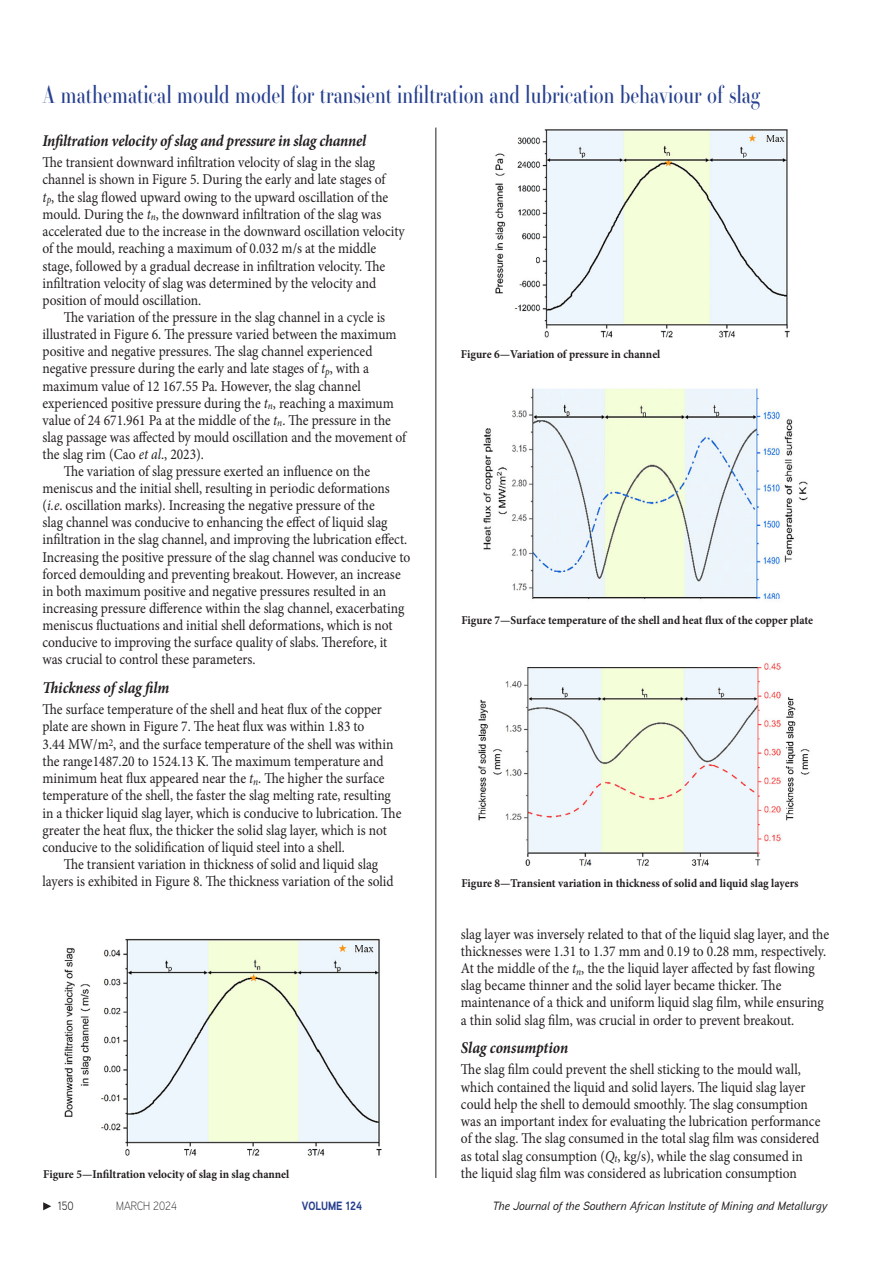
<style>
.page{position:relative;width:893px;height:1263px;background:#fff}
.page>*{position:absolute;margin:0;border:0;box-sizing:border-box;transform-origin:0 0}
.t1{font:24px "Essonnes Headline";color:#253f8e;scale:.8 1}
._1st_Level_Header{font:italic 700 16.5px "Minion Pro";letter-spacing:-.015em;color:#231f20;scale:.9 1}
._2nd_Level_header{font:italic 700 16.5px "Minion Pro";letter-spacing:-.005em;color:#231f20;scale:.9 1}
.Body_Copy{font:15px/17.1px "Minion Pro";color:#231f20;scale:.9 1}
._1st_Para{font:15px/17.2px "Minion Pro";color:#231f20;scale:.9 1}
.Figure_captions{font:700 12px "Minion Pro";color:#231f20;scale:.94 1}
.t2{font:italic 500 12px "Aaux Next";color:#231f20}
.t3{font:300 12px "Aaux Next";color:#231f20;scale:.9 1}
.t4{font:700 12px "Aaux Next";color:#253f8e;scale:.9 1}
.t5{font:12px "Aaux Next";color:#231f20;scale:.9 1}
.s1{font-style:italic}
</style>
<div class="page">
<svg style="left:43px;top:1202px;width:8px;height:8px"></svg>
<hr style="left:436px;top:128px;width:1px;height:1050px;background:#231f20">
<img style="left:64px;top:938px;width:318px;height:218px">
<img style="left:495px;top:129px;width:295px;height:209px">
<img style="left:483px;top:387px;width:325px;height:213px">
<img style="left:478px;top:663px;width:332px;height:203px">
<h1 class="t1" style="left:43px;top:78px;width:899px">A mathematical mould model for transient infiltration and lubrication behaviour of slag</h1>
<p class="_1st_Level_Header" style="left:43px;top:128px;width:361px">Infiltration velocity of slag and pressure in slag channel</p>
<p class="_1st_Para" style="left:43px;top:154px;width:404px">The transient downward infiltration velocity of slag in the slag channel is shown in Figure 5. During the early and late stages of<br><span class="s1">t</span><sub>p</sub>, the slag flowed upward owing to the upward oscillation of the mould. During the <span class="s1">t</span><sub>n</sub>, the downward infiltration of the slag was accelerated due to the increase in the downward oscillation velocity of the mould, reaching a maximum of 0.032 m/s at the middle stage, followed by a gradual decrease in infiltration velocity. The infiltration velocity of slag was determined by the velocity and position of mould oscillation.</p>
<p class="Body_Copy" style="left:43px;top:309px;width:406px;text-indent:21px">The variation of the pressure in the slag channel in a cycle is illustrated in Figure 6. The pressure varied between the maximum positive and negative pressures. The slag channel experienced negative pressure during the early and late stages of <span class="s1">t</span><sub>p</sub>, with a maximum value of 12 167.55 Pa. However, the slag channel experienced positive pressure during the <span class="s1">t</span><sub>n</sub>, reaching a maximum value of 24 671.961 Pa at the middle of the <span class="s1">t</span><sub>n</sub>. The pressure in the slag passage was affected by mould oscillation and the movement of the slag rim (Cao <span class="s1">et al</span>., 2023).</p>
<p class="Body_Copy" style="left:43px;top:463px;width:410px;text-indent:21px">The variation of slag pressure exerted an influence on the meniscus and the initial shell, resulting in periodic deformations (<span class="s1">i.e</span>. oscillation marks). Increasing the negative pressure of the<br>slag channel was conducive to enhancing the effect of liquid slag infiltration in the slag channel, and improving the lubrication effect.<br>Increasing the positive pressure of the slag channel was conducive to forced demoulding and preventing breakout. However, an increase in both maximum positive and negative pressures resulted in an increasing pressure difference within the slag channel, exacerbating meniscus fluctuations and initial shell deformations, which is not conducive to improving the surface quality of slabs. Therefore, it was crucial to control these parameters.</p>
<p class="_2nd_Level_header" style="left:43px;top:675px;width:142px">Thickness of slag film</p>
<p class="_1st_Para" style="left:43px;top:701px;width:400px">The surface temperature of the shell and heat flux of the copper plate are shown in Figure 7. The heat flux was within 1.83 to<br>3.44 MW/m<sup>2</sup>, and the surface temperature of the shell was within the range1487.20 to 1524.13 K. The maximum temperature and minimum heat flux appeared near the <span class="s1">t</span><sub>n</sub>. The higher the surface temperature of the shell, the faster the slag melting rate, resulting in a thicker liquid slag layer, which is conducive to lubrication. The greater the heat flux, the thicker the solid slag layer, which is not conducive to the solidification of liquid steel into a shell.</p>
<p class="Body_Copy" style="left:43px;top:856px;width:392px;text-align:center">The transient variation in thickness of solid and liquid slag<br>layers is exhibited in Figure 8. The thickness variation of the solid</p>
<p class="Figure_captions" style="left:461px;top:345px;width:214px">Figure 6—Variation of pressure in channel</p>
<p class="Figure_captions" style="left:461px;top:612px;width:376px">Figure 7—Surface temperature of the shell and heat flux of the copper plate</p>
<p class="Figure_captions" style="left:461px;top:874px;width:360px">Figure 8—Transient variation in thickness of solid and liquid slag layers</p>
<p class="Body_Copy" style="left:461px;top:926px;width:411px">slag layer was inversely related to that of the liquid slag layer, and the thicknesses were 1.31 to 1.37 mm and 0.19 to 0.28 mm, respectively.<br>At the middle of the <span class="s1">t</span><sub>n</sub>, the the liquid layer affected by fast flowing slag became thinner and the solid layer became thicker. The maintenance of a thick and uniform liquid slag film, while ensuring a thin solid slag film, was crucial in order to prevent breakout.</p>
<p class="_2nd_Level_header" style="left:461px;top:1036px;width:121px">Slag consumption</p>
<p class="_1st_Para" style="left:461px;top:1061px;width:401px">The slag film could prevent the shell sticking to the mould wall, which contained the liquid and solid layers. The liquid slag layer could help the shell to demould smoothly. The slag consumption was an important index for evaluating the lubrication performance of the slag. The slag consumed in the total slag film was considered as total slag consumption (<span class="s1">Q</span><sub>t</sub>, kg/s), while the slag consumed in</p>
<p class="Figure_captions" style="left:43px;top:1166px;width:263px">Figure 5—Infiltration velocity of slag in slag channel</p>
<p class="_1st_Para" style="left:461px;top:1164px;width:375px">the liquid slag film was considered as lubrication consumption</p>
<p class="t5" style="left:58px;top:1197px;width:19px">150</p>
<p class="t3" style="left:116px;top:1197px;width:69px">MARCH 2024</p>
<p class="t4" style="left:302px;top:1197px;width:69px">VOLUME 124</p>
<p class="t2" style="left:493px;top:1197px;width:336px">The Journal of the Southern African Institute of Mining and Metallurgy</p>
</div>
